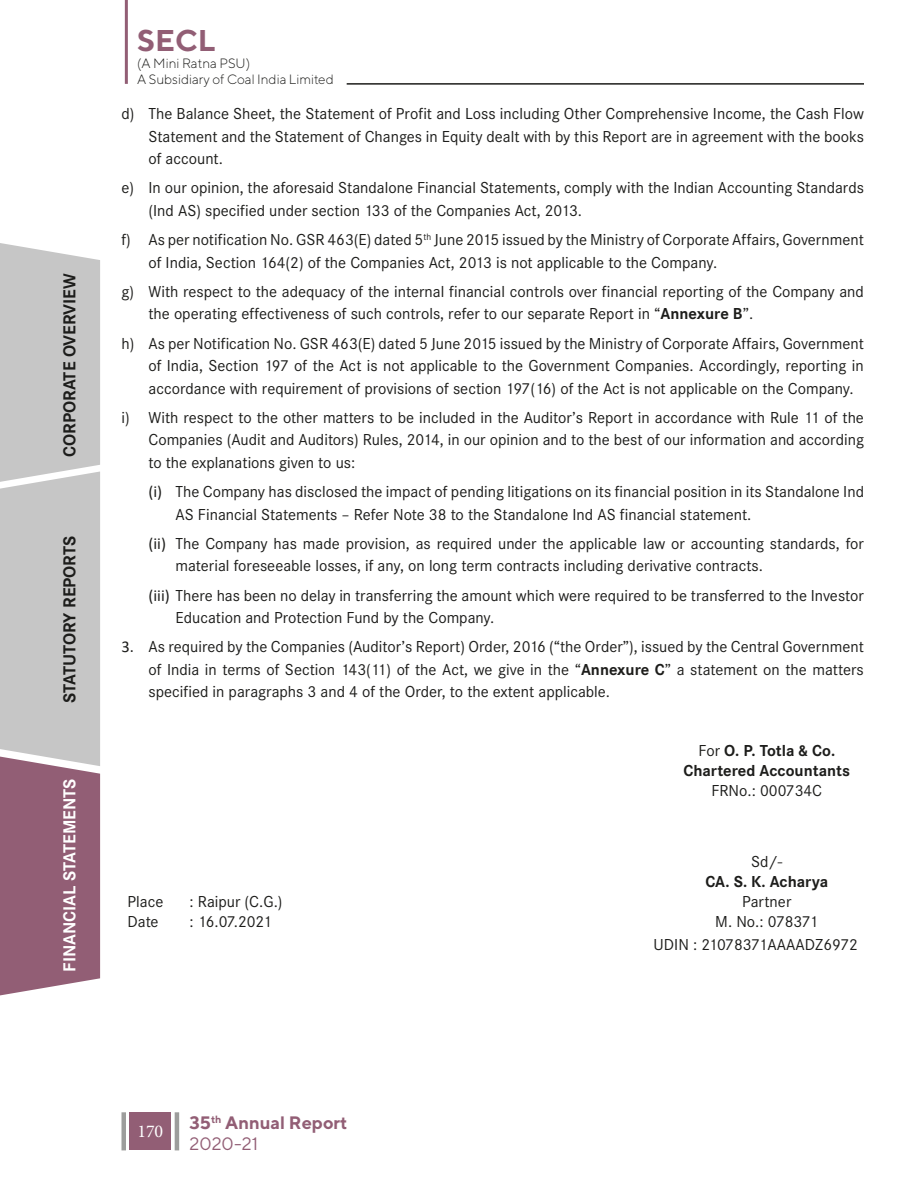
<style>
.page{position:relative;width:918px;height:1188px;background:#fff}
.page>*{position:absolute;margin:0;border:0;box-sizing:border-box;transform-origin:0 0}
.t1{font:700 30px "TT Norms";color:#925e75}
.t2{font:700 18px "Corporate S";color:#1d1d1b}
.t3{font:700 18px/21.6px "TT Norms";color:#925e75}
.t4{font:700 18px "Corporate S";color:#fff}
.t5{font:18px "Minion Pro";color:#fff}
.t6{font:16.5px/22.5px "Corporate S";color:#1d1d1b}
.t7{font:700 16.5px/19.8px "Corporate S";color:#1d1d1b;text-align:center}
.t8{font:300 13.5px/16.2px "TT Norms";color:#1d1d1b}
.s1{font-weight:700}
.s2{font-family:"Calibri"}
.s3{font-weight:400}
</style>
<div class="page">
<div style="left:130px;top:1112px;width:41px;height:38px;background:#925e75"></div>
<hr style="left:175px;top:1112px;width:4px;height:38px;background:#9d9d9c">
<hr style="left:122px;top:1112px;width:4px;height:38px;background:#9d9d9c">
<svg style="left:0;top:243px;width:100px;height:753px;background:#b9a9b0"></svg>
<hr style="left:125px;top:0;width:3px;height:84px;background:#925e75">
<hr style="left:347px;top:83px;width:517px;height:2px;background:#1d1d1b">
<p class="t2" style="left:59px;top:457px;width:185px;rotate:-90deg">CORPORATE OVERVIEW</p>
<p class="t2" style="left:59px;top:703px;width:169px;rotate:-90deg">STATUTORY REPORTS</p>
<p class="t4" style="left:59px;top:972px;width:195px;rotate:-90deg">FINANCIAL STATEMENTS</p>
<h1 class="t1" style="left:137px;top:22px;width:80px">SECL</h1>
<p class="t8" style="left:137px;top:55px;width:198px">(A Mini Ratna PSU)<br>A Subsidiary of Coal India Limited</p>
<p class="t6" style="left:148px;top:102px;width:717px;text-align:justify;text-indent:-27px">d) The Balance Sheet, the Statement of Profit and Loss including Other Comprehensive Income, the Cash Flow Statement and the Statement of Changes in Equity dealt with by this Report are in agreement with the books of account.</p>
<p class="t6" style="left:148px;top:177px;width:717px;text-indent:-27px">e) In our opinion, the aforesaid Standalone Financial Statements, comply with the Indian Accounting Standards (Ind AS) specified under section 133 of the Companies Act, 2013.</p>
<p class="t6" style="left:149px;top:228px;width:717px;text-indent:-27px">f) As per notification No. GSR 463(E) dated 5<sup>th</sup> June 2015 issued by the Ministry of Corporate Affairs, Government of India, Section 164(2) of the Companies Act, 2013 is not applicable to the Company.</p>
<p class="t6" style="left:149px;top:280px;width:717px;text-indent:-27px">g) With respect to the adequacy of the internal financial controls over financial reporting of the Company and the operating effectiveness of such controls, refer to our separate Report in “<span class="s1">Annexure B</span>”.</p>
<p class="t6" style="left:149px;top:332px;width:717px;text-align:justify;text-indent:-27px">h) As per Notification No. GSR 463(E) dated 5 June 2015 issued by the Ministry of Corporate Affairs, Government of India, Section 197 of the Act is not applicable to the Government Companies. Accordingly, reporting in accordance with requirement of provisions of section 197(16) of the Act is not applicable on the Company.</p>
<p class="t6" style="left:149px;top:406px;width:717px;text-align:justify;text-indent:-27px">i) With respect to the other matters to be included in the Auditor’s Report in accordance with Rule 11 of the Companies (Audit and Auditors) Rules, 2014, in our opinion and to the best of our information and according to the explanations given to us:</p>
<p class="t6" style="left:176px;top:480px;width:690px;text-indent:-27px"><span class="s2">(i)</span> The Company has disclosed the impact of pending litigations on its financial position in its Standalone Ind<br>AS Financial Statements – Refer Note 38 to the Standalone Ind AS financial statement.</p>
<p class="t6" style="left:176px;top:532px;width:690px;text-indent:-27px"><span class="s2">(ii)</span> The Company has made provision, as required under the applicable law or accounting standards, for material foreseeable losses, if any, on long term contracts including derivative contracts.</p>
<p class="t6" style="left:176px;top:584px;width:690px;text-indent:-27px"><span class="s2">(iii)</span> There has been no delay in transferring the amount which were required to be transferred to the Investor<br>Education and Protection Fund by the Company.</p>
<p class="t6" style="left:148px;top:636px;width:717px;text-align:justify;text-indent:-27px"><span class="s2">3.</span> As required by the Companies (Auditor’s Report) Order, 2016 (“the Order”), issued by the Central Government of India in terms of Section 143(11) of the Act, we give in the “<span class="s1">Annexure C</span>” a statement on the matters specified in paragraphs 3 and 4 of the Order, to the extent applicable.</p>
<p class="t6" style="left:128px;top:891px;width:37px;line-height:19.8px">Place<br>Date</p>
<p class="t6" style="left:190px;top:891px;width:94px;line-height:19.8px">: Raipur (C.G.) : 16.07.2021</p>
<p class="t7" style="left:684px;top:741px;width:168px"><span class="s3">For</span> O. P. Totla &amp; Co.<br>Chartered Accountants</p>
<p class="t6" style="left:711px;top:779px;width:112px">FRNo.: 000734C</p>
<p class="t6" style="left:751px;top:851px;width:33px">Sd/-</p>
<p class="t7" style="left:705px;top:872px;width:124px">CA. S. K. Acharya</p>
<p class="t6" style="left:715px;top:891px;width:105px;line-height:19.8px;text-align:center">Partner<br>M. No.: 078371</p>
<p class="t6" style="left:654px;top:933px;width:206px">UDIN : 21078371AAAADZ6972</p>
<p class="t5" style="left:137px;top:1119px;width:27px">170</p>
<p class="t3" style="left:190px;top:1111px;width:160px">35<sup>th</sup> Annual Report<br><span class="s3">2020-21</span></p>
</div>
